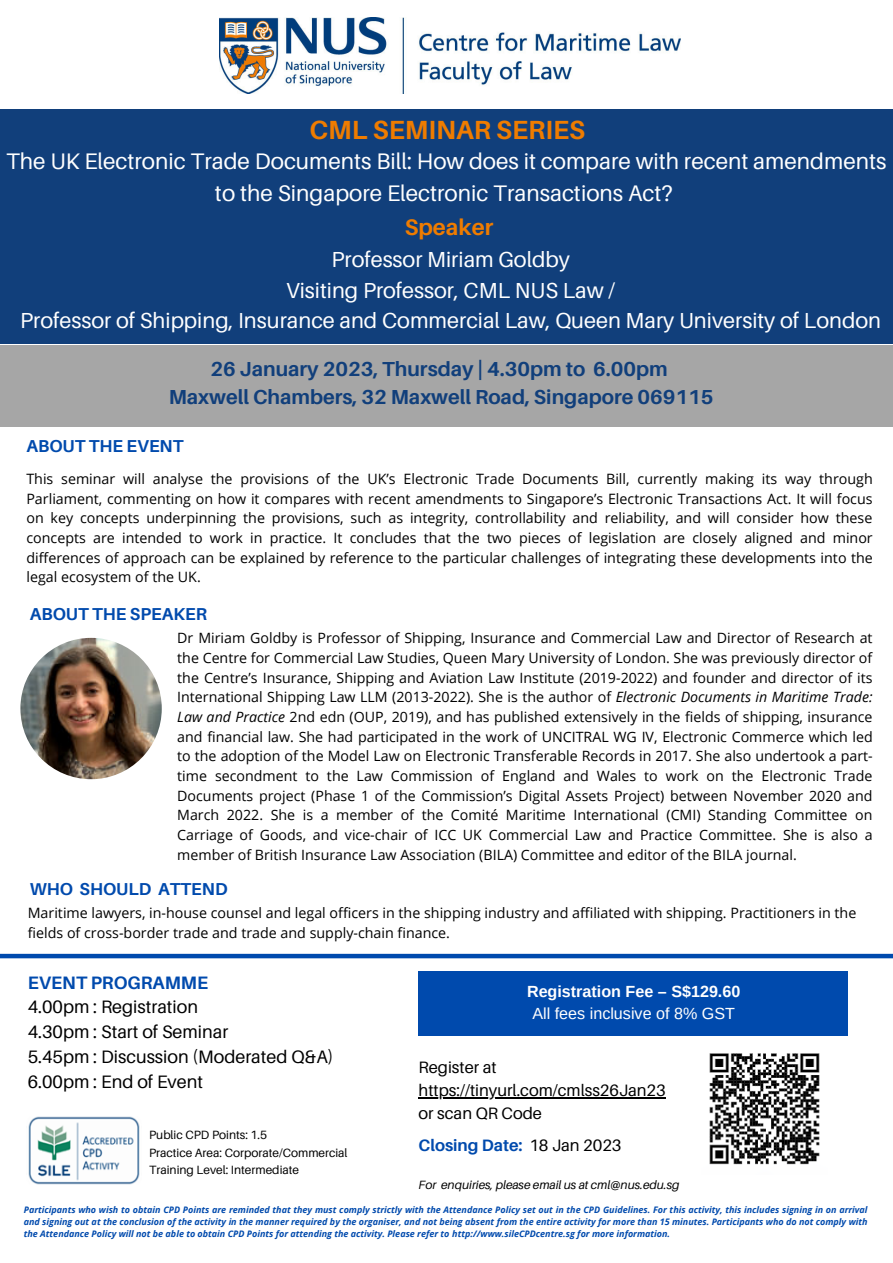
<style>
.page{position:relative;width:893px;height:1263px;background:#fff}
.page>*{position:absolute;margin:0;border:0;box-sizing:border-box;transform-origin:0 0}
.t1{font:700 26.25px "Aileron";color:#ef7c00}
.t2{font:22.5px/31.5px "Aileron";color:#fff;text-align:center}
.t3{font:700 22.5px "Aileron";color:#ef7c00}
.t4{font:21.75px/30.4px "Aileron";color:#fff;text-align:center}
.t5{font:700 20.25px/28.1px "Aileron";color:#113f7b;text-align:center}
.t6{font:18px/24.8px "Aileron";color:#000}
.t7{font:700 18px "Aileron";color:#004aad}
.t8{font:700 17.25px "Aileron";color:#004aad}
.t9{font:16.5px/23.1px "Aileron";color:#000}
.t10{font:700 16.5px "Aileron";color:#004aad}
.t11{font:700 16.12px "Arimo";color:#fff}
.t12{font:16.12px "Arimo";color:#fff}
.t13{font:14.25px/19.7px "Open Sans";color:#000;text-align:justify}
.t14{font:14.17px/19.7px "Open Sans";color:#000;text-align:justify}
.t15{font:12px/17.4px "Aileron";color:#000}
.t16{font:italic 12px "Aileron";color:#000}
.t17{font:italic 700 9px/12.4px "Open Sans";color:#004aad;text-align:justify}
.s1{font-style:italic}
.s2{font-weight:400;color:#000}
</style>
<div class="page">
<img style="left:28px;top:1117px;width:112px;height:67px">
<img style="left:219px;top:18px;width:461px;height:76px">
<img style="left:20px;top:638px;width:142px;height:141px;border-radius:50%">
<div style="left:0;top:109px;width:893px;height:235px;background:#113f7b"></div>
<div style="left:0;top:345px;width:893px;height:81px;background:#a6a6a6"></div>
<hr style="left:0;top:954px;width:893px;height:4px;background:#004aad">
<div style="left:418px;top:971px;width:430px;height:64px;background:#004aad"></div>
<img style="left:709px;top:1053px;width:111px;height:112px">
<hr style="left:418px;top:1097px;width:248px;height:1px;background:#000">
<h1 class="t1" style="left:309px;top:113px;width:277px">CML SEMINAR SERIES</h1>
<h2 class="t2" style="left:6px;top:145px;width:882px">The UK Electronic Trade Documents Bill: How does it compare with recent amendments to the Singapore Electronic Transactions Act?</h2>
<h2 class="t3" style="left:405px;top:213px;width:90px">Speaker</h2>
<h3 class="t4" style="left:20px;top:244px;width:862px">Professor Miriam Goldby<br>Visiting Professor, CML NUS Law /<br>Professor of Shipping, Insurance and Commercial Law, Queen Mary University of London</h3>
<h3 class="t5" style="left:169px;top:354px;width:546px">26 January 2023, Thursday | 4.30pm to 6.00pm<br>Maxwell Chambers, 32 Maxwell Road, Singapore 069115</h3>
<p class="t8" style="left:26px;top:435px;width:159px">ABOUT THE EVENT</p>
<p class="t13" style="left:26px;top:468px;width:848px">This seminar will analyse the provisions of the UK’s Electronic Trade Documents Bill, currently making its way through Parliament, commenting on how it compares with recent amendments to Singapore’s Electronic Transactions Act. It will focus on key concepts underpinning the provisions, such as integrity, controllability and reliability, and will consider how these concepts are intended to work in practice. It concludes that the two pieces of legislation are closely aligned and minor differences of approach can be explained by reference to the particular challenges of integrating these developments into the legal ecosystem of the UK.</p>
<p class="t8" style="left:30px;top:603px;width:179px">ABOUT THE SPEAKER</p>
<p class="t14" style="left:177px;top:628px;width:697px">Dr Miriam Goldby is Professor of Shipping, Insurance and Commercial Law and Director of Research at the Centre for Commercial Law Studies, Queen Mary University of London. She was previously director of the Centre’s Insurance, Shipping and Aviation Law Institute (2019-2022) and founder and director of its International Shipping Law LLM (2013-2022). She is the author of <span class="s1">Electronic Documents in Maritime Trade:<br>Law and Practice</span> 2nd edn (OUP, 2019), and has published extensively in the fields of shipping, insurance and financial law. She had participated in the work of UNCITRAL WG IV, Electronic Commerce which led to the adoption of the Model Law on Electronic Transferable Records in 2017. She also undertook a part&shy;time secondment to the Law Commission of England and Wales to work on the Electronic Trade Documents project (Phase 1 of the Commission’s Digital Assets Project) between November 2020 and March 2022. She is a member of the Comité Maritime International (CMI) Standing Committee on Carriage of Goods, and vice-chair of ICC UK Commercial Law and Practice Committee. She is also a member of British Insurance Law Association (BILA) Committee and editor of the BILA journal.</p>
<p class="t8" style="left:30px;top:878px;width:199px">WHO SHOULD ATTEND</p>
<p class="t13" style="left:28px;top:903px;width:830px">Maritime lawyers, in-house counsel and legal officers in the shipping industry and affiliated with shipping. Practitioners in the fields of cross-border trade and trade and supply-chain finance.</p>
<p class="t7" style="left:28px;top:971px;width:182px">EVENT PROGRAMME</p>
<p class="t6" style="left:28px;top:994px;width:307px">4.00pm : Registration<br>4.30pm : Start of Seminar<br>5.45pm : Discussion (Moderated Q&amp;A)<br>6.00pm : End of Event</p>
<p class="t15" style="left:149px;top:1126px;width:200px">Public CPD Points: 1.5<br>Practice Area: Corporate/Commercial<br>Training Level: Intermediate</p>
<p class="t16" style="left:418px;top:1177px;width:262px">For enquiries, please email us at cml@nus.edu.sg</p>
<p class="t17" style="left:24px;top:1203px;width:845px">Participants who wish to obtain CPD Points are reminded that they must comply strictly with the Attendance Policy set out in the CPD Guidelines. For this activity, this includes signing in on arrival and signing out at the conclusion of the activity in the manner required by the organiser, and not being absent from the entire activity for more than 15 minutes. Participants who do not comply with the Attendance Policy will not be able to obtain CPD Points for attending the activity. Please refer to http://www.sileCPDcentre.sg for more information.</p>
<p class="t11" style="left:527px;top:982px;width:215px">Registration Fee – S$129.60</p>
<p class="t12" style="left:532px;top:1005px;width:204px">All fees inclusive of 8% GST</p>
<p class="t9" style="left:418px;top:1055px;width:249px">Register at https://tinyurl.com/cmlss26Jan23 or scan QR Code</p>
<p class="t10" style="left:418px;top:1135px;width:204px">Closing Date: <span class="s2">18 Jan 2023</span></p>
</div>
